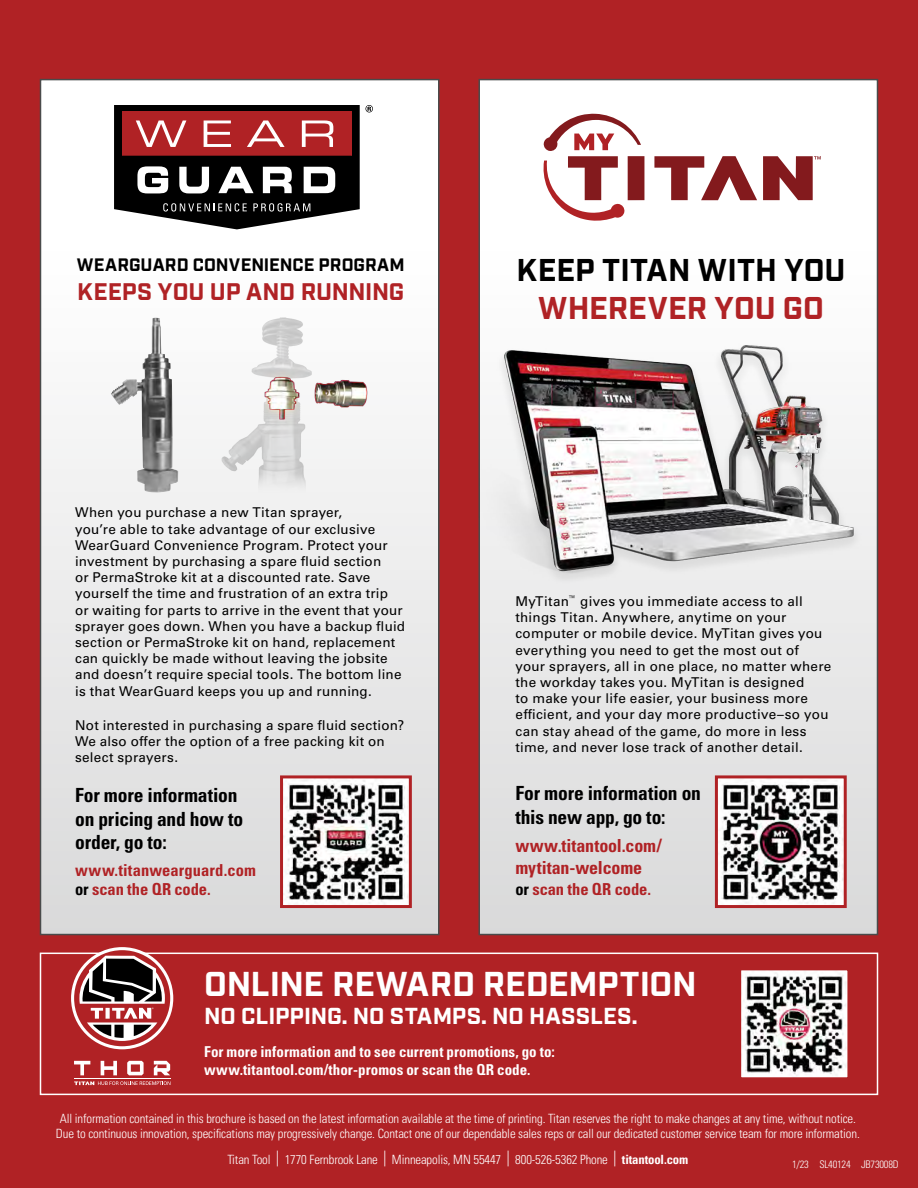
<style>
.page{position:relative;width:918px;height:1188px;background:#b02225}
.page>*{position:absolute;margin:0;border:0;box-sizing:border-box;transform-origin:0 0}
.t1{font:700 34.5px "Industry";letter-spacing:-.005em;color:#fff}
.t2{font:700 31.5px "Industry";letter-spacing:.005em;color:#000}
.t3{font:700 31.5px "Industry";color:#b02225}
.t4{font:700 24px "Industry";letter-spacing:-.005em;color:#b02225}
.t5{font:700 23.1px "Industry";letter-spacing:.005em;color:#fff}
.t6{font:700 condensed 19.5px/23.4px "Univers LT Pro";letter-spacing:-.01em;color:#000}
.t7{font:700 condensed 18px/21.6px "Univers LT Pro";letter-spacing:-.005em;color:#b02225}
.t8{font:700 18px "Industry";color:#000}
.t9{font:700 condensed 16.5px/19.8px "Univers LT Pro";color:#b02225}
.t10{font:700 condensed 15px/18px "Univers LT Pro";color:#fff}
.t11{font:13.5px/16.2px "Univers LT Pro 55 Roman";letter-spacing:.02em;color:#000}
.t12{font:300 condensed 12.75px "Univers LT Pro";letter-spacing:-.01em;color:#fff}
.Benefit{font:300 condensed 10.5px "Univers LT Std";letter-spacing:-.02em;color:#fff}
.s1{color:#000}
.s2{font-size:15.75px}
.s3{font-weight:700}
</style>
<div class="page">
<div style="left:40px;top:953px;width:838px;height:142px;border:2px solid #fff"></div>
<svg style="left:481px;top:82px;width:394px;height:850px;background:#ededee"></svg>
<div style="left:40px;top:80px;width:399px;height:855px;background:linear-gradient(to bottom,#fff,#dadbdb)"></div>
<div style="left:40px;top:79px;width:400px;height:856px;border:2px solid #4a4b4b"></div>
<svg style="left:114px;top:105px;width:259px;height:124px"></svg>
<img style="left:284px;top:779px;width:124px;height:125px">
<div style="left:280px;top:775px;width:132px;height:133px;border:3px solid #b02225"></div>
<img style="left:719px;top:779px;width:124px;height:125px">
<div style="left:715px;top:775px;width:132px;height:133px;border:3px solid #b02225"></div>
<img style="left:110px;top:319px;width:69px;height:174px">
<img style="left:217px;top:318px;width:156px;height:177px">
<img style="left:478px;top:324px;width:398px;height:263px">
<svg style="left:543px;top:114px;width:98px;height:107px;background:#deb9ba"></svg>
<svg style="left:654px;top:156px;width:103px;height:44px;background:#be8889"></svg>
<div style="left:628px;top:156px;width:16px;height:44px;background:#831a1d"></div>
<svg style="left:763px;top:156px;width:58px;height:44px;background:#a96062"></svg>
<img style="left:743px;top:972px;width:103px;height:104px">
<div style="left:739px;top:968px;width:111px;height:112px;border:3px solid #b02225"></div>
<svg style="left:71px;top:947px;width:102px;height:102px"></svg>
<svg style="left:74px;top:1081px;width:96px;height:4px"></svg>
<svg style="left:74px;top:1061px;width:16px;height:14px"></svg>
<svg style="left:101px;top:1061px;width:16px;height:14px"></svg>
<svg style="left:127px;top:1061px;width:17px;height:14px"></svg>
<svg style="left:154px;top:1061px;width:16px;height:14px"></svg>
<hr style="left:74px;top:1078px;width:96px;height:1px;background:#fff">
<svg style="left:74px;top:950px;width:96px;height:96px"></svg>
<p class="t8" style="left:77px;top:254px;width:330px">WEARGUARD CONVENIENCE PROGRAM</p>
<p class="t4" style="left:77px;top:277px;width:329px">KEEPS YOU UP AND RUNNING</p>
<p class="t11" style="left:75px;top:504px;width:332px">When you purchase a new Titan sprayer,<br>you’re able to take advantage of our exclusive WearGuard Convenience Program. Protect your investment by purchasing a spare fluid section<br>or PermaStroke kit at a discounted rate. Save yourself the time and frustration of an extra trip<br>or waiting for parts to arrive in the event that your sprayer goes down. When you have a backup fluid section or PermaStroke kit on hand, replacement can quickly be made without leaving the jobsite and doesn’t require special tools. The bottom line is that WearGuard keeps you up and running.</p>
<p class="t11" style="left:75px;top:717px;width:331px">Not interested in purchasing a spare fluid section?<br>We also offer the option of a free packing kit on select sprayers.</p>
<p class="t6" style="left:75px;top:783px;width:170px">For more information on pricing and how to order, go to:</p>
<p class="t9" style="left:75px;top:860px;width:182px">www.titanwearguard.com <span class="s1">or</span> scan the QR code.</p>
<p class="t2" style="left:517px;top:251px;width:330px">KEEP TITAN WITH YOU</p>
<p class="t3" style="left:538px;top:289px;width:287px">WHEREVER YOU GO</p>
<p class="t11" style="left:515px;top:592px;width:318px">MyTitan<sup>™</sup> gives you immediate access to all things Titan. Anywhere, anytime on your computer or mobile device. MyTitan gives you everything you need to get the most out of your sprayers, all in one place, no matter where the workday takes you. MyTitan is designed<br>to make your life easier, your business more efficient, and your day more productive–so you can stay ahead of the game, do more in less time, and never lose track of another detail.</p>
<p class="t6" style="left:515px;top:781px;width:187px">For more information on this new app, go to:</p>
<p class="t7" style="left:515px;top:835px;width:148px">www.titantool.com/ mytitan-welcome</p>
<p class="t9" style="left:515px;top:879px;width:137px"><span class="s1">or</span> scan the QR code.</p>
<p class="t1" style="left:204px;top:963px;width:494px">ONLINE REWARD REDEMPTION</p>
<p class="t5" style="left:204px;top:1002px;width:435px">NO CLIPPING. NO STAMPS. NO HASSLES.</p>
<p class="t10" style="left:204px;top:1043px;width:352px">For more information and to see current promotions, go to: www.titantool.com/thor-promos or scan the QR code.</p>
<p class="t12" style="left:60px;top:1110px;width:798px">All information contained in this brochure is based on the latest information available at the time of printing. Titan reserves the right to make changes at any time, without notice.</p>
<p class="t12" style="left:56px;top:1125px;width:805px">Due to continuous innovation, specifications may progressively change. Contact one of our dependable sales reps or call our dedicated customer service team for more information.</p>
<p class="t12" style="left:227px;top:1151px;width:463px">Titan Tool <span class="s2">|</span> 1770 Fernbrook Lane <span class="s2">|</span> Minneapolis, MN 55447 <span class="s2">|</span> 800-526-5362 Phone <span class="s2">|</span> <span class="s3">titantool.com</span></p>
<p class="Benefit" style="left:792px;top:1158px;width:108px">1/23 SL40124 JB73008D</p>
</div>
